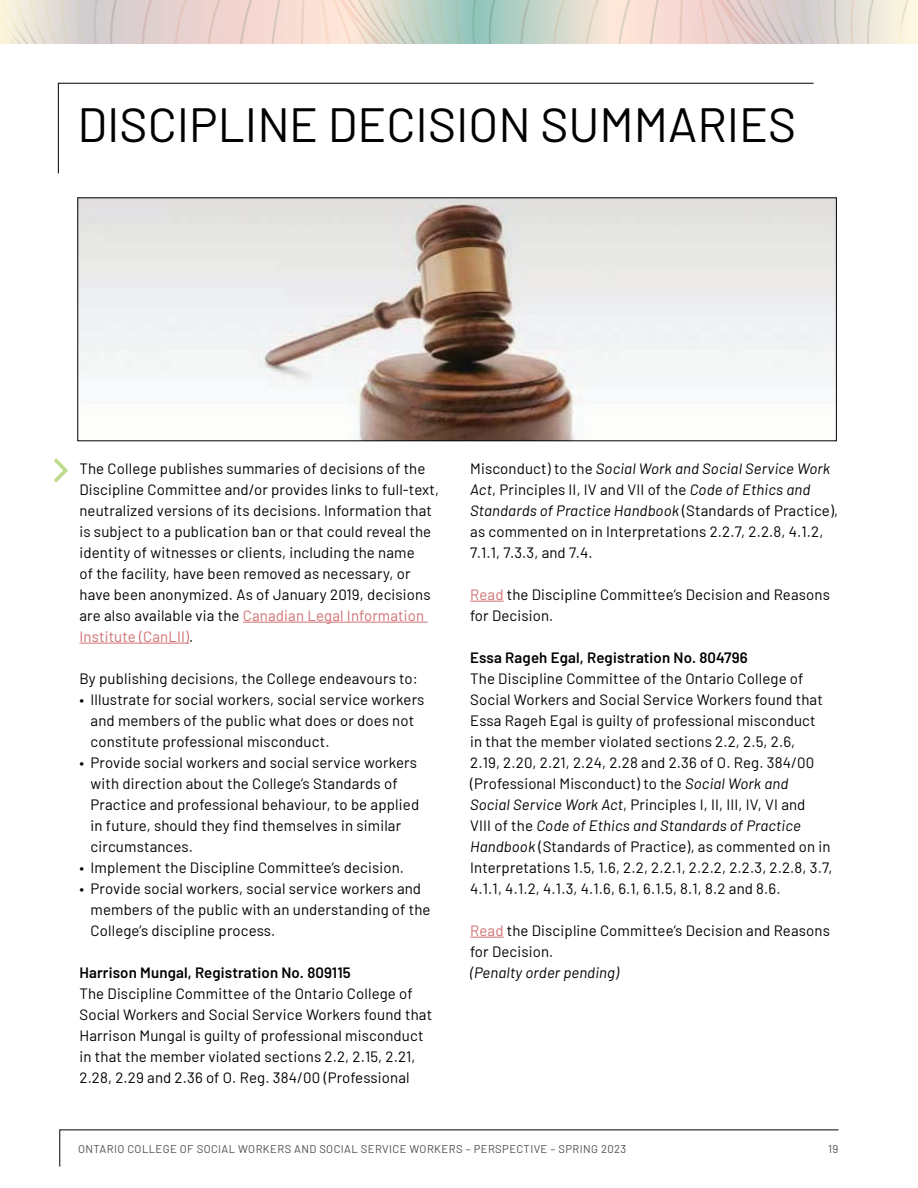
<style>
.page{position:relative;width:918px;height:1188px;background:#fff}
.page>*{position:absolute;margin:0;border:0;box-sizing:border-box;transform-origin:0 0}
.H1_Main_Heading{font:48px "Barlow";color:#000}
.Body_Copy{font:15px/21px "Barlow";letter-spacing:.01em;color:#000}
.t1{font:11.25px "Barlow";letter-spacing:.035em;color:#4d4d4f}
.s1{color:#d17172}
.s2{font-weight:600}
.s3{font-style:italic}
</style>
<div class="page">
<img style="left:0;top:0;width:918px;height:44px">
<svg style="left:59px;top:1129px;width:780px;height:38px"></svg>
<img style="left:80px;top:200px;width:755px;height:239px">
<hr style="left:243px;top:622px;width:185px;height:1px;background:#d17172">
<hr style="left:79px;top:643px;width:110px;height:1px;background:#d17172">
<hr style="left:470px;top:601px;width:34px;height:1px;background:#d17172">
<hr style="left:470px;top:937px;width:34px;height:1px;background:#d17172">
<svg style="left:58px;top:82px;width:756px;height:92px"></svg>
<svg style="left:54px;top:459px;width:14px;height:23px"></svg>
<p class="H1_Main_Heading" style="left:78px;top:90px;width:720px">DISCIPLINE DECISION SUMMARIES</p>
<p class="Body_Copy" style="left:79px;top:457px;width:361px">The College publishes summaries of decisions of the Discipline Committee and/or provides links to full-text, neutralized versions of its decisions. Information that is subject to a publication ban or that could reveal the identity of witnesses or clients, including the name<br>of the facility, have been removed as necessary, or have been anonymized. As of January 2019, decisions are also available via the <span class="s1">Canadian Legal Information Institute (CanLII)</span>.</p>
<p class="Body_Copy" style="left:79px;top:667px;width:340px">By publishing decisions, the College endeavours to:</p>
<p class="Body_Copy" style="left:91px;top:688px;width:335px;text-indent:-11px">• Illustrate for social workers, social service workers and members of the public what does or does not constitute professional misconduct.</p>
<p class="Body_Copy" style="left:91px;top:751px;width:330px;text-indent:-11px">• Provide social workers and social service workers with direction about the College’s Standards of Practice and professional behaviour, to be applied in future, should they find themselves in similar circumstances.</p>
<p class="Body_Copy" style="left:79px;top:856px;width:326px">• Implement the Discipline Committee’s decision.</p>
<p class="Body_Copy" style="left:91px;top:877px;width:342px;text-indent:-11px">• Provide social workers, social service workers and members of the public with an understanding of the<br>College’s discipline process.</p>
<p class="Body_Copy" style="left:79px;top:961px;width:354px"><span class="s2">Harrison Mungal, Registration No. 809115<br></span>The Discipline Committee of the Ontario College of Social Workers and Social Service Workers found that Harrison Mungal is guilty of professional misconduct in that the member violated sections 2.2, 2.15, 2.21, 2.28, 2.29 and 2.36 of O. Reg. 384/00 (Professional</p>
<p class="Body_Copy" style="left:470px;top:457px;width:369px">Misconduct) to the <span class="s3">Social Work and Social Service Work Act</span>, Principles II, IV and VII of the <span class="s3">Code of Ethics and Standards of Practice Handbook</span> (Standards of Practice), as commented on in Interpretations 2.2.7, 2.2.8, 4.1.2, 7.1.1, 7.3.3, and 7.4.</p>
<p class="Body_Copy" style="left:470px;top:583px;width:361px"><span class="s1">Read</span> the Discipline Committee’s Decision and Reasons for Decision.</p>
<p class="Body_Copy" style="left:470px;top:646px;width:364px"><span class="s2">Essa Rageh Egal, Registration No. 804796<br></span>The Discipline Committee of the Ontario College of Social Workers and Social Service Workers found that Essa Rageh Egal is guilty of professional misconduct<br>in that the member violated sections 2.2, 2.5, 2.6,<br>2.19, 2.20, 2.21, 2.24, 2.28 and 2.36 of O. Reg. 384/00 (Professional Misconduct) to the <span class="s3">Social Work and<br>Social Service Work Act</span>, Principles I, II, III, IV, VI and<br>VIII of the <span class="s3">Code of Ethics and Standards of Practice Handbook</span> (Standards of Practice), as commented on in Interpretations 1.5, 1.6, 2.2, 2.2.1, 2.2.2, 2.2.3, 2.2.8, 3.7, 4.1.1, 4.1.2, 4.1.3, 4.1.6, 6.1, 6.1.5, 8.1, 8.2 and 8.6.</p>
<p class="Body_Copy" style="left:470px;top:919px;width:361px"><span class="s1">Read</span> the Discipline Committee’s Decision and Reasons for Decision.<br><span class="s3">(Penalty order pending)</span></p>
<p class="t1" style="left:78px;top:1140px;width:550px">ONTARIO COLLEGE OF SOCIAL WORKERS AND SOCIAL SERVICE WORKERS – PERSPECTIVE – SPRING 2023</p>
<p class="t1" style="left:828px;top:1140px;width:12px">19</p>
</div>
